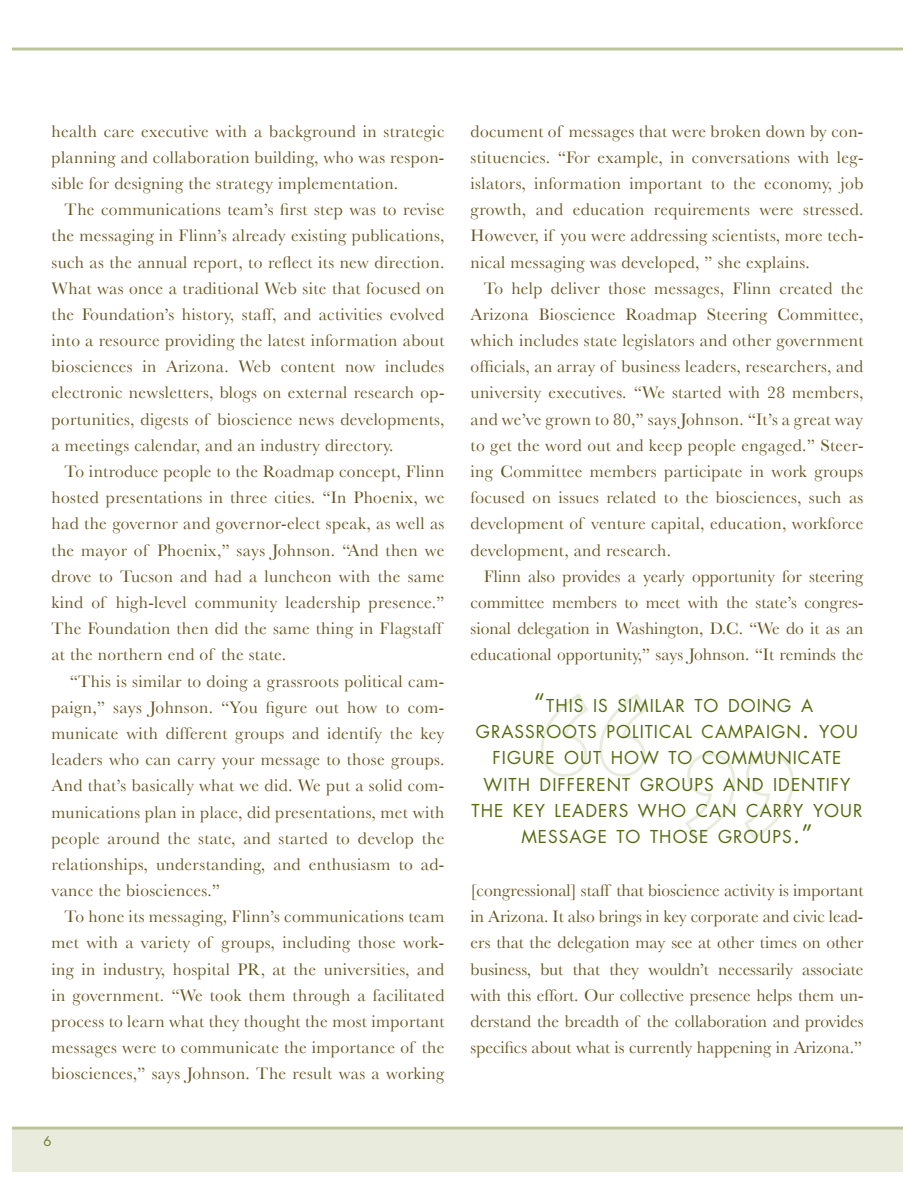
<style>
.page{position:relative;width:918px;height:1188px;background:#fff}
.page>*{position:absolute;margin:0;border:0;box-sizing:border-box;transform-origin:0 0}
.t1{font:17.4px/26.2px "Baskerville";letter-spacing:.02em;color:#68541e;text-align:justify}
.t2{font:17.25px "Futura";letter-spacing:.055em;color:#556b0e}
.t3{font:13.05px "Futura";color:#6a7d2b}
.s1{font-size:24.75px}
</style>
<div class="page">
<div style="left:12px;top:1130px;width:891px;height:42px;background:#e9ecdd"></div>
<hr style="left:12px;top:1127px;width:891px;height:3px;background:#bac399">
<hr style="left:12px;top:48px;width:891px;height:2px;background:#bac399">
<svg style="left:540px;top:693px;width:48px;height:84px"></svg>
<svg style="left:599px;top:693px;width:48px;height:84px"></svg>
<svg style="left:685px;top:753px;width:109px;height:87px"></svg>
<p class="t1" style="left:52px;top:118px;width:394px">health care executive with a background in strategic planning and collaboration building, who was respon&shy;sible for designing the strategy implementation.</p>
<p class="t1" style="left:52px;top:196px;width:394px;text-indent:13px">The communications team’s first step was to revise the messaging in Flinn’s already existing publications, such as the annual report, to reflect its new direction.<br>What was once a traditional Web site that focused on the Foundation’s history, staff, and activities evolved into a resource providing the latest information about biosciences in Arizona. Web content now includes electronic newsletters, blogs on external research op&shy;portunities, digests of bioscience news developments, a meetings calendar, and an industry directory.</p>
<p class="t1" style="left:52px;top:458px;width:394px;text-align:left;text-indent:13px">To introduce people to the Roadmap concept, Flinn hosted presentations in three cities. “In Phoenix, we had the governor and governor-elect speak, as well as the mayor of Phoenix,” says Johnson. “And then we drove to Tucson and had a luncheon with the same kind of high-level community leadership presence.” The Foundation then did the same thing in Flagstaff at the northern end of the state.</p>
<p class="t1" style="left:52px;top:668px;width:394px;text-indent:18px">“This is similar to doing a grassroots political cam&shy;paign,” says Johnson. “You figure out how to com&shy;municate with different groups and identify the key leaders who can carry your message to those groups.<br>And that’s basically what we did. We put a solid com&shy;munications plan in place, did presentations, met with people around the state, and started to develop the relationships, understanding, and enthusiasm to ad&shy;vance the biosciences.”</p>
<p class="t1" style="left:52px;top:903px;width:394px;text-indent:13px">To hone its messaging, Flinn’s communications team met with a variety of groups, including those work&shy;ing in industry, hospital PR, at the universities, and in government. “We took them through a facilitated process to learn what they thought the most important messages were to communicate the importance of the biosciences,” says Johnson. The result was a working</p>
<p class="t3" style="left:43px;top:1136px;width:10px">6</p>
<p class="t1" style="left:471px;top:118px;width:395px">document of messages that were broken down by con&shy;stituencies. “For example, in conversations with leg&shy;islators, information important to the economy, job growth, and education requirements were stressed.<br>However, if you were addressing scientists, more tech&shy;nical messaging was developed, ” she explains.</p>
<p class="t1" style="left:471px;top:275px;width:394px;text-indent:13px">To help deliver those messages, Flinn created the Arizona Bioscience Roadmap Steering Committee, which includes state legislators and other government officials, an array of business leaders, researchers, and university executives. “We started with 28 members, and we’ve grown to 80,” says Johnson. “It’s a great way to get the word out and keep people engaged.” Steer&shy;ing Committee members participate in work groups focused on issues related to the biosciences, such as development of venture capital, education, workforce development, and research.</p>
<p class="t1" style="left:471px;top:563px;width:394px;text-indent:13px">Flinn also provides a yearly opportunity for steering committee members to meet with the state’s congres&shy;sional delegation in Washington, D.C. “We do it as an educational opportunity,” says Johnson. “It reminds the</p>
<p class="t2" style="left:534px;top:698px;width:281px"><span class="s1">“</span>THIS IS SIMILAR TO DOING A</p>
<p class="t2" style="left:476px;top:724px;width:384px">GRASSROOTS POLITICAL CAMPAIGN<span class="s1">.</span> YOU</p>
<p class="t2" style="left:493px;top:750px;width:350px">FIGURE OUT HOW TO COMMUNICATE</p>
<p class="t2" style="left:484px;top:776px;width:368px">WITH DIFFERENT GROUPS AND IDENTIFY</p>
<p class="t2" style="left:472px;top:802px;width:392px">THE KEY LEADERS WHO CAN CARRY YOUR</p>
<p class="t2" style="left:521px;top:829px;width:293px">MESSAGE TO THOSE GROUPS<span class="s1">.”</span></p>
<p class="t1" style="left:471px;top:877px;width:394px">[congressional] staff that bioscience activity is important in Arizona. It also brings in key corporate and civic lead&shy;ers that the delegation may see at other times on other business, but that they wouldn’t necessarily associate with this effort. Our collective presence helps them un&shy;derstand the breadth of the collaboration and provides specifics about what is currently happening in Arizona.”</p>
</div>
